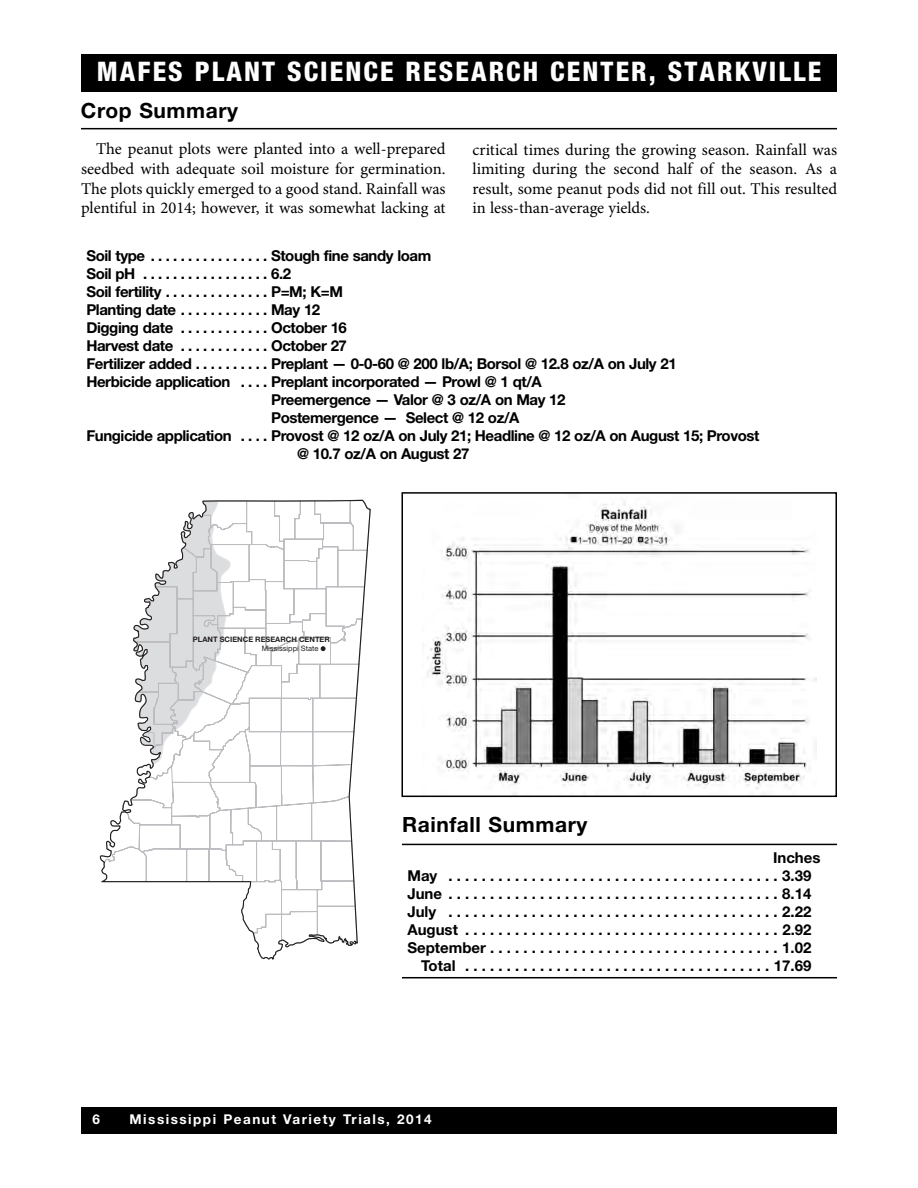
<style>
.page{position:relative;width:918px;height:1188px;background:#fff}
.page>*{position:absolute;margin:0;border:0;box-sizing:border-box;transform-origin:0 0}
.t1{font:800 condensed 27px "Helvetica Neue LT Std";letter-spacing:.08em;color:#fff}
.t2{font:700 21px "Helvetica Neue LT Std";letter-spacing:.03em;color:#000}
.t3{font:16.5px/19.5px "Minion Pro";color:#000;text-align:justify}
.t4{font:700 15px "Helvetica Neue LT Std";letter-spacing:-.03em;color:#000}
.t5{font:700 15px "Helvetica Neue LT Std";color:#000}
.t6{font:700 13.5px "Helvetica Neue LT Std";letter-spacing:.11em;color:#fff}
.t7{font:700 7.5px "Helvetica Neue LT Std";color:#231f20}
.t8{font:7.5px "Helvetica Neue LT Std";color:#231f20}
</style>
<div class="page">
<div style="left:81px;top:1107px;width:756px;height:27px;background:#000"></div>
<hr style="left:402px;top:844px;width:435px;height:1px;background:#000">
<hr style="left:402px;top:977px;width:435px;height:1px;background:#000">
<div style="left:81px;top:54px;width:756px;height:38px;background:#000"></div>
<hr style="left:81px;top:128px;width:756px;height:1px;background:#000">
<svg style="left:99px;top:500px;width:272px;height:460px"></svg>
<svg style="left:321px;top:646px;width:5px;height:5px"></svg>
<img style="left:427px;top:502px;width:389px;height:292px">
<div style="left:401px;top:492px;width:436px;height:305px;border:2px solid #000"></div>
<h1 class="t1" style="left:97px;top:62px;width:726px">MAFES PLANT SCIENCE RESEARCH CENTER, STARKVILLE</h1>
<h2 class="t2" style="left:81px;top:103px;width:159px">Crop Summary</h2>
<p class="t3" style="left:81px;top:141px;width:366px;text-indent:15px">The peanut plots were planted into a well-prepared seedbed with adequate soil moisture for germination.<br>The plots quickly emerged to a good stand. Rainfall was plentiful in 2014; however, it was somewhat lacking at</p>
<p class="t3" style="left:472px;top:141px;width:366px">critical times during the growing season. Rainfall was limiting during the second half of the season. As a result, some peanut pods did not fill out. This resulted in less-than-average yields.</p>
<p class="t4" style="left:86px;top:250px;width:346px">Soil type . . . . . . . . . . . . . . . . Stough fine sandy loam</p>
<p class="t4" style="left:86px;top:268px;width:206px">Soil pH . . . . . . . . . . . . . . . . . 6.2</p>
<p class="t4" style="left:86px;top:286px;width:258px">Soil fertility . . . . . . . . . . . . . . P=M; K=M</p>
<p class="t4" style="left:86px;top:304px;width:235px">Planting date . . . . . . . . . . . . May 12</p>
<p class="t4" style="left:86px;top:322px;width:262px">Digging date . . . . . . . . . . . . October 16</p>
<p class="t4" style="left:86px;top:340px;width:262px">Harvest date . . . . . . . . . . . . October 27</p>
<p class="t4" style="left:86px;top:358px;width:592px">Fertilizer added . . . . . . . . . . Preplant — 0-0-60 @ 200 lb/A; Borsol @ 12.8 oz/A on July 21</p>
<p class="t4" style="left:86px;top:376px;width:457px">Herbicide application . . . . Preplant incorporated — Prowl @ 1 qt/A</p>
<p class="t4" style="left:271px;top:394px;width:296px">Preemergence — Valor @ 3 oz/A on May 12</p>
<p class="t4" style="left:271px;top:412px;width:250px">Postemergence — Select @ 12 oz/A</p>
<p class="t4" style="left:86px;top:430px;width:675px">Fungicide application . . . . Provost @ 12 oz/A on July 21; Headline @ 12 oz/A on August 15; Provost</p>
<p class="t4" style="left:297px;top:448px;width:174px">@ 10.7 oz/A on August 27</p>
<p class="t7" style="left:193px;top:637px;width:138px">PLANT SCIENCE RESEARCH CENTER</p>
<p class="t8" style="left:262px;top:646px;width:58px">Mississippi State</p>
<h2 class="t2" style="left:402px;top:817px;width:187px">Rainfall Summary</h2>
<p class="t4" style="left:773px;top:852px;width:49px">Inches</p>
<p class="t4" style="left:407px;top:870px;width:406px">May . . . . . . . . . . . . . . . . . . . . . . . . . . . . . . . . . . . . . . . . 3.39</p>
<p class="t4" style="left:407px;top:888px;width:406px">June . . . . . . . . . . . . . . . . . . . . . . . . . . . . . . . . . . . . . . . . 8.14</p>
<p class="t4" style="left:407px;top:906px;width:406px">July . . . . . . . . . . . . . . . . . . . . . . . . . . . . . . . . . . . . . . . . 2.22</p>
<p class="t5" style="left:407px;top:924px;width:406px">August . . . . . . . . . . . . . . . . . . . . . . . . . . . . . . . . . . . . . . 2.92</p>
<p class="t5" style="left:407px;top:942px;width:406px">September . . . . . . . . . . . . . . . . . . . . . . . . . . . . . . . . . . . 1.02</p>
<p class="t5" style="left:421px;top:960px;width:392px">Total . . . . . . . . . . . . . . . . . . . . . . . . . . . . . . . . . . . . . 17.69</p>
<p class="t6" style="left:92px;top:1114px;width:9px">6</p>
<p class="t6" style="left:130px;top:1114px;width:304px">Mississippi Peanut Variety Trials, 2014</p>
</div>
